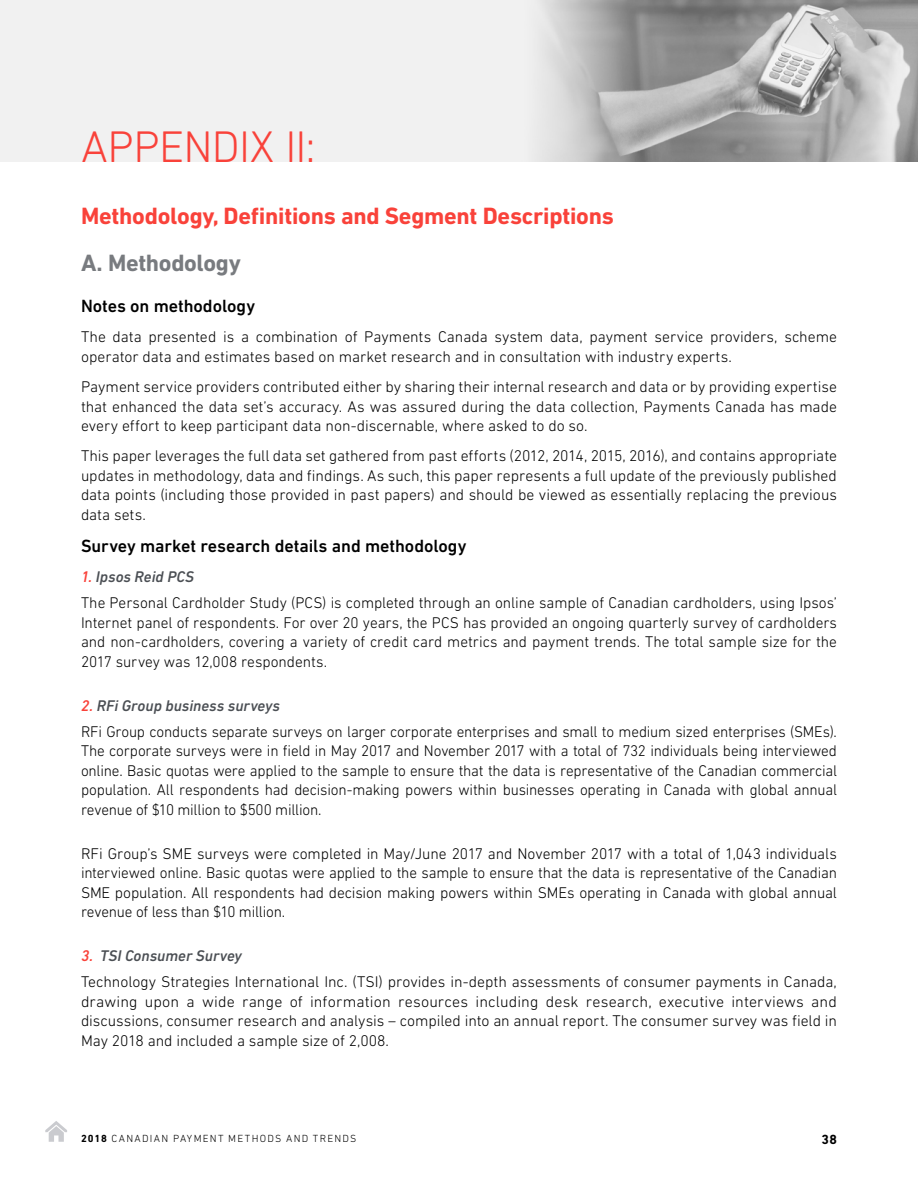
<style>
.page{position:relative;width:918px;height:1188px;background:#fff}
.page>*{position:absolute;margin:0;border:0;box-sizing:border-box;transform-origin:0 0}
.H1___Page_title___Re{font:300 45px "DIN Next LT Pro";letter-spacing:-.015em;color:#f9423a}
.H2___Subhead___Red{font:700 24px "DIN Next LT Pro";letter-spacing:-.01em;color:#f9423a}
.H2___Subhead___Grey{font:700 24px "DIN Next LT Pro";letter-spacing:-.015em;color:#787b7f}
.Body{font:500 18px "DIN Next LT Pro";letter-spacing:-.005em;color:#000}
.Body___2_Spaces_afte{font:300 15.75px/19.5px "DIN Next LT Pro";letter-spacing:-.01em;color:#000;text-align:justify}
.Body-2{font:300 15.75px/19.5px "DIN Next LT Pro";color:#000;text-align:justify}
.t1{font:italic 500 15.75px "DIN Next LT Pro";color:#4b4f54}
.t2{font:700 13.5px "DIN Next LT Pro";color:#000}
.t3{font:300 10.5px "DIN Next LT Pro";letter-spacing:.12em;color:#000}
.s1{color:#f9423a}
.s2{font-weight:700}
</style>
<div class="page">
<img style="left:0;top:0;width:918px;height:162px">
<svg style="left:45px;top:1121px;width:22px;height:21px"></svg>
<p class="H1___Page_title___Re" style="left:81px;top:121px;width:236px">APPENDIX II:</p>
<p class="H2___Subhead___Red" style="left:81px;top:201px;width:534px">Methodology, Definitions and Segment Descriptions</p>
<p class="H2___Subhead___Grey" style="left:81px;top:249px;width:161px">A. Methodology</p>
<p class="Body" style="left:81px;top:295px;width:176px">Notes on methodology</p>
<p class="Body-2" style="left:81px;top:327px;width:758px">The data presented is a combination of Payments Canada system data, payment service providers, scheme operator data and estimates based on market research and in consultation with industry experts.</p>
<p class="Body-2" style="left:81px;top:377px;width:758px">Payment service providers contributed either by sharing their internal research and data or by providing expertise that enhanced the data set’s accuracy. As was assured during the data collection, Payments Canada has made every effort to keep participant data non-discernable, where asked to do so.</p>
<p class="Body-2" style="left:81px;top:446px;width:758px">This paper leverages the full data set gathered from past efforts (2012, 2014, 2015, 2016), and contains appropriate updates in methodology, data and findings. As such, this paper represents a full update of the previously published data points (including those provided in past papers) and should be viewed as essentially replacing the previous data sets.</p>
<p class="Body" style="left:81px;top:535px;width:387px">Survey market research details and methodology</p>
<p class="t1" style="left:81px;top:568px;width:114px"><span class="s1">1.</span> Ipsos Reid PCS</p>
<p class="Body___2_Spaces_afte" style="left:81px;top:593px;width:758px">The Personal Cardholder Study (PCS) is completed through an online sample of Canadian cardholders, using Ipsos’ Internet panel of respondents. For over 20 years, the PCS has provided an ongoing quarterly survey of cardholders and non-cardholders, covering a variety of credit card metrics and payment trends. The total sample size for the 2017 survey was 12,008 respondents.</p>
<p class="t1" style="left:81px;top:696px;width:200px"><span class="s1">2.</span> RFi Group business surveys</p>
<p class="Body___2_Spaces_afte" style="left:81px;top:722px;width:758px">RFi Group conducts separate surveys on larger corporate enterprises and small to medium sized enterprises (SMEs).<br>The corporate surveys were in field in May 2017 and November 2017 with a total of 732 individuals being interviewed online. Basic quotas were applied to the sample to ensure that the data is representative of the Canadian commercial population. All respondents had decision-making powers within businesses operating in Canada with global annual revenue of $10 million to $500 million.</p>
<p class="Body___2_Spaces_afte" style="left:81px;top:843px;width:758px">RFi Group’s SME surveys were completed in May/June 2017 and November 2017 with a total of 1,043 individuals interviewed online. Basic quotas were applied to the sample to ensure that the data is representative of the Canadian SME population. All respondents had decision making powers within SMEs operating in Canada with global annual revenue of less than $10 million.</p>
<p class="t1" style="left:81px;top:946px;width:163px"><span class="s1">3.</span> TSI Consumer Survey</p>
<p class="Body___2_Spaces_afte" style="left:81px;top:972px;width:758px">Technology Strategies International Inc. (TSI) provides in-depth assessments of consumer payments in Canada, drawing upon a wide range of information resources including desk research, executive interviews and discussions, consumer research and analysis – compiled into an annual report. The consumer survey was field in May 2018 and included a sample size of 2,008.</p>
<p class="t3" style="left:81px;top:1132px;width:277px"><span class="s2">2018</span> CANADIAN PAYMENT METHODS AND TRENDS</p>
<p class="t2" style="left:822px;top:1132px;width:17px">38</p>
</div>
